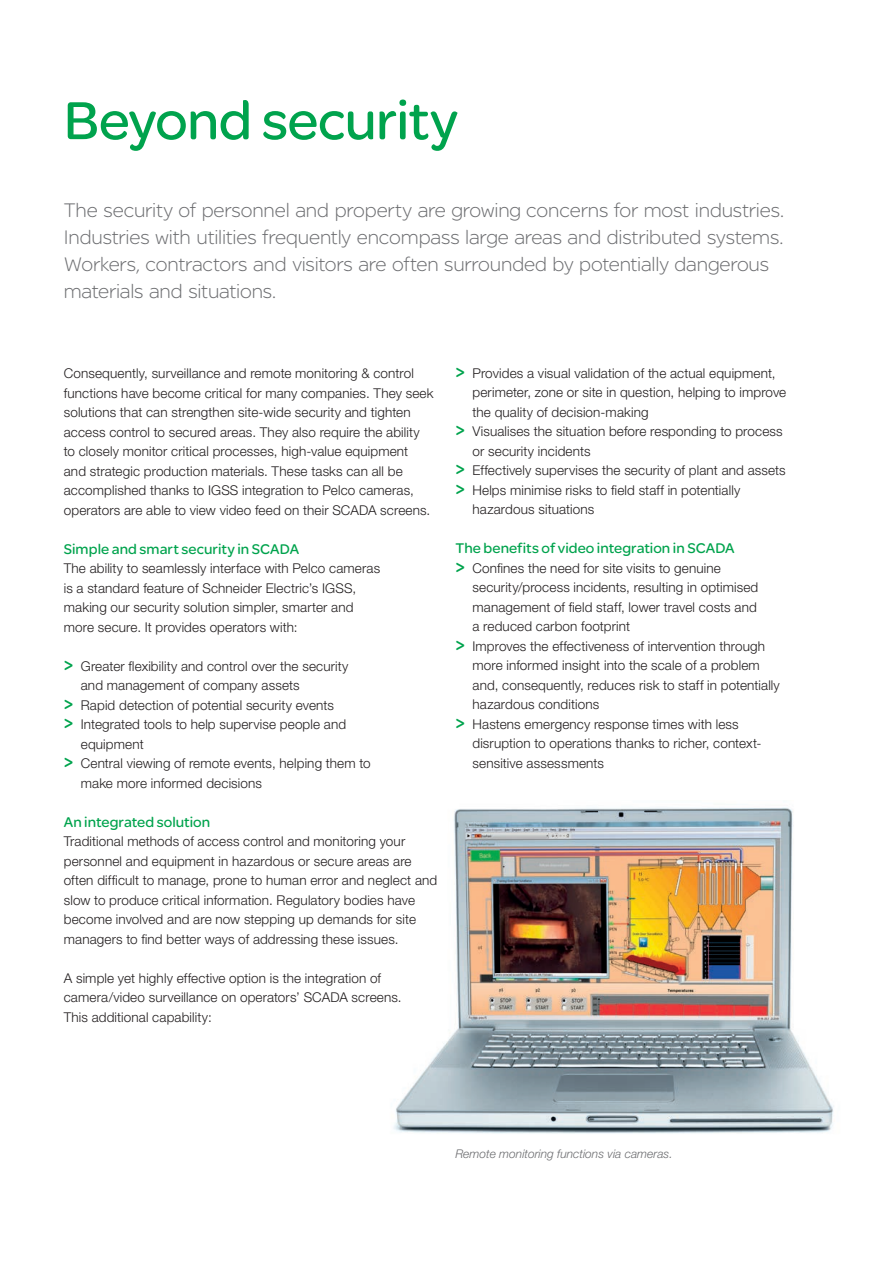
<style>
.page{position:relative;width:893px;height:1263px;background:#fff}
.page>*{position:absolute;margin:0;border:0;box-sizing:border-box;transform-origin:0 0}
.t1{font:57px "SE Optimist";letter-spacing:-.01em;color:#00a34d}
.t2{font:300 21px/27px "SE Optimist";letter-spacing:-.005em;color:#6c6d70}
.t3{font:15px "SE Optimist";letter-spacing:.005em;color:#00a34d}
.t4{font:300 13.5px/19.5px "Helvetica Neue LT Std";letter-spacing:.01em;color:#231f20}
.t5{font:italic 300 12px "Helvetica Neue LT Std";color:#6c6d70}
.s1{font-family:"SE Optimist";font-weight:400;font-size:21px;color:#00a34d}
</style>
<div class="page">
<img style="left:393px;top:807px;width:441px;height:327px">
<h1 class="t1" style="left:64px;top:81px;width:396px">Beyond security</h1>
<p class="t2" style="left:64px;top:197px;width:722px">The security of personnel and property are growing concerns for most industries.<br>Industries with utilities frequently encompass large areas and distributed systems.<br>Workers, contractors and visitors are often surrounded by potentially dangerous materials and situations.</p>
<p class="t4" style="left:64px;top:363px;width:371px">Consequently, surveillance and remote monitoring &amp; control functions have become critical for many companies. They seek solutions that can strengthen site-wide security and tighten access control to secured areas. They also require the ability to closely monitor critical processes, high-value equipment and strategic production materials. These tasks can all be accomplished thanks to IGSS integration to Pelco cameras, operators are able to view video feed on their SCADA screens.</p>
<p class="t3" style="left:64px;top:538px;width:237px">Simple and smart security in SCADA</p>
<p class="t4" style="left:64px;top:558px;width:318px">The ability to seamlessly interface with Pelco cameras is a standard feature of Schneider Electric’s IGSS, making our security solution simpler, smarter and more secure. It provides operators with:</p>
<p class="t4" style="left:64px;top:656px;width:286px"><span class="s1">&gt;</span> Greater flexibility and control over the security</p>
<p class="t4" style="left:81px;top:675px;width:220px">and management of company assets</p>
<p class="t4" style="left:64px;top:695px;width:272px"><span class="s1">&gt;</span> Rapid detection of potential security events</p>
<p class="t4" style="left:64px;top:714px;width:284px"><span class="s1">&gt;</span> Integrated tools to help supervise people and</p>
<p class="t4" style="left:81px;top:734px;width:64px">equipment</p>
<p class="t4" style="left:64px;top:753px;width:309px"><span class="s1">&gt;</span> Central viewing of remote events, helping them to</p>
<p class="t4" style="left:81px;top:773px;width:183px">make more informed decisions</p>
<p class="t3" style="left:64px;top:811px;width:148px">An integrated solution</p>
<p class="t4" style="left:64px;top:831px;width:375px">Traditional methods of access control and monitoring your personnel and equipment in hazardous or secure areas are often difficult to manage, prone to human error and neglect and slow to produce critical information. Regulatory bodies have become involved and are now stepping up demands for site managers to find better ways of addressing these issues.</p>
<p class="t4" style="left:64px;top:968px;width:339px">A simple yet highly effective option is the integration of camera/video surveillance on operators’ SCADA screens.<br>This additional capability:</p>
<p class="t4" style="left:455px;top:363px;width:322px"><span class="s1">&gt;</span> Provides a visual validation of the actual equipment,</p>
<p class="t4" style="left:472px;top:382px;width:315px">perimeter, zone or site in question, helping to improve</p>
<p class="t4" style="left:472px;top:402px;width:178px">the quality of decision-making</p>
<p class="t4" style="left:455px;top:421px;width:329px"><span class="s1">&gt;</span> Visualises the situation before responding to process</p>
<p class="t4" style="left:472px;top:441px;width:120px">or security incidents</p>
<p class="t4" style="left:455px;top:460px;width:332px"><span class="s1">&gt;</span> Effectively supervises the security of plant and assets</p>
<p class="t4" style="left:455px;top:480px;width:286px"><span class="s1">&gt;</span> Helps minimise risks to field staff in potentially</p>
<p class="t4" style="left:472px;top:499px;width:123px">hazardous situations</p>
<p class="t3" style="left:455px;top:538px;width:281px">The benefits of video integration in SCADA</p>
<p class="t4" style="left:455px;top:558px;width:267px"><span class="s1">&gt;</span> Confines the need for site visits to genuine</p>
<p class="t4" style="left:472px;top:577px;width:287px">security/process incidents, resulting in optimised</p>
<p class="t4" style="left:472px;top:597px;width:286px">management of field staff, lower travel costs and</p>
<p class="t4" style="left:472px;top:616px;width:159px">a reduced carbon footprint</p>
<p class="t4" style="left:455px;top:636px;width:311px"><span class="s1">&gt;</span> Improves the effectiveness of intervention through</p>
<p class="t4" style="left:472px;top:655px;width:289px">more informed insight into the scale of a problem</p>
<p class="t4" style="left:472px;top:675px;width:309px">and, consequently, reduces risk to staff in potentially</p>
<p class="t4" style="left:472px;top:694px;width:128px">hazardous conditions</p>
<p class="t4" style="left:455px;top:714px;width:285px"><span class="s1">&gt;</span> Hastens emergency response times with less</p>
<p class="t4" style="left:472px;top:733px;width:291px">disruption to operations thanks to richer, context-</p>
<p class="t4" style="left:472px;top:753px;width:133px">sensitive assessments</p>
<p class="t5" style="left:455px;top:1146px;width:219px">Remote monitoring functions via cameras.</p>
</div>
